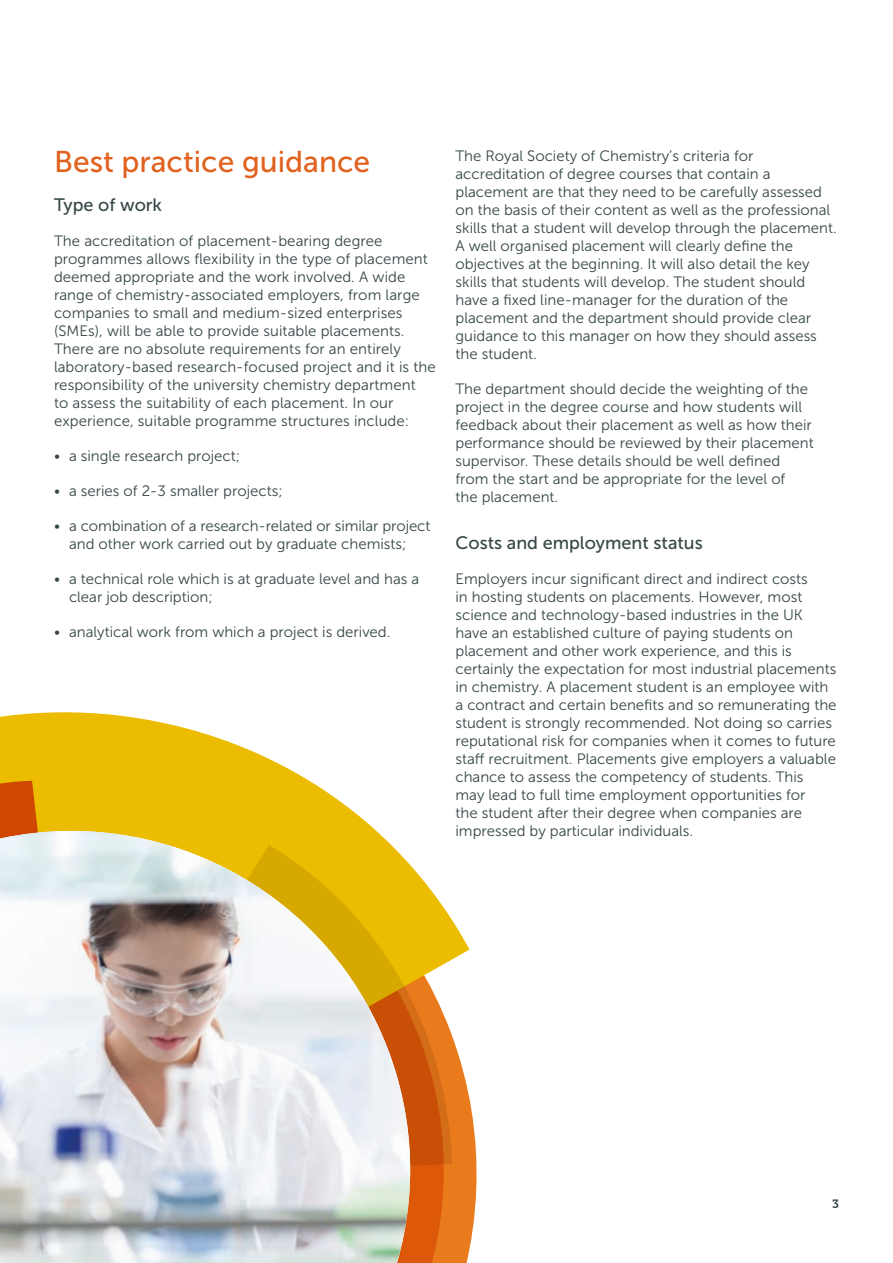
<style>
.page{position:relative;width:893px;height:1263px;background:#fff}
.page>*{position:absolute;margin:0;border:0;box-sizing:border-box;transform-origin:0 0}
.t1{font:30px "Museo Sans 500";color:#e1621f}
.t2{font:18px "Museo Sans 500";color:#364647}
.t3{font:15px/18px "Museo Sans 300";color:#364647}
.t4{font:12px "Museo Slab 700";color:#364647}
</style>
<div class="page">
<svg style="left:454px;top:948px;width:23px;height:315px;fill:#ea7b1d"></svg>
<svg style="left:0;top:712px;width:469px;height:462px"></svg>
<svg style="left:0;top:787px;width:454px;height:476px;fill:#ecbc07"></svg>
<img style="left:0;top:831px;width:416px;height:432px">
<h1 class="t1" style="left:54px;top:145px;width:318px">Best practice guidance</h1>
<p class="t2" style="left:54px;top:195px;width:110px">Type of work</p>
<p class="t3" style="left:54px;top:232px;width:383px">The accreditation of placement-bearing degree programmes allows flexibility in the type of placement deemed appropriate and the work involved. A wide range of chemistry-associated employers, from large companies to small and medium-sized enterprises (SMEs), will be able to provide suitable placements.<br>There are no absolute requirements for an entirely laboratory-based research-focused project and it is the responsibility of the university chemistry department<br>to assess the suitability of each placement. In our experience, suitable programme structures include:</p>
<p class="t3" style="left:54px;top:447px;width:188px">• a single research project;</p>
<p class="t3" style="left:54px;top:482px;width:230px">• a series of 2-3 smaller projects;</p>
<p class="t3" style="left:54px;top:517px;width:378px;text-align:center">• a combination of a research-related or similar project and other work carried out by graduate chemists;</p>
<p class="t3" style="left:69px;top:570px;width:352px;text-indent:-15px">• a technical role which is at graduate level and has a clear job description;</p>
<p class="t3" style="left:54px;top:623px;width:338px">• analytical work from which a project is derived.</p>
<p class="t3" style="left:455px;top:147px;width:383px">The Royal Society of Chemistry’s criteria for accreditation of degree courses that contain a placement are that they need to be carefully assessed on the basis of their content as well as the professional skills that a student will develop through the placement.<br>A well organised placement will clearly define the objectives at the beginning. It will also detail the key skills that students will develop. The student should have a fixed line-manager for the duration of the placement and the department should provide clear guidance to this manager on how they should assess the student.</p>
<p class="t3" style="left:455px;top:380px;width:360px">The department should decide the weighting of the project in the degree course and how students will feedback about their placement as well as how their performance should be reviewed by their placement supervisor. These details should be well defined from the start and be appropriate for the level of<br>the placement.</p>
<p class="t2" style="left:455px;top:533px;width:249px">Costs and employment status</p>
<p class="t3" style="left:455px;top:570px;width:383px">Employers incur significant direct and indirect costs<br>in hosting students on placements. However, most science and technology-based industries in the UK have an established culture of paying students on placement and other work experience, and this is certainly the expectation for most industrial placements in chemistry. A placement student is an employee with a contract and certain benefits and so remunerating the student is strongly recommended. Not doing so carries reputational risk for companies when it comes to future staff recruitment. Placements give employers a valuable chance to assess the competency of students. This<br>may lead to full time employment opportunities for<br>the student after their degree when companies are impressed by particular individuals.</p>
<p class="t4" style="left:832px;top:1197px;width:8px">3</p>
</div>
